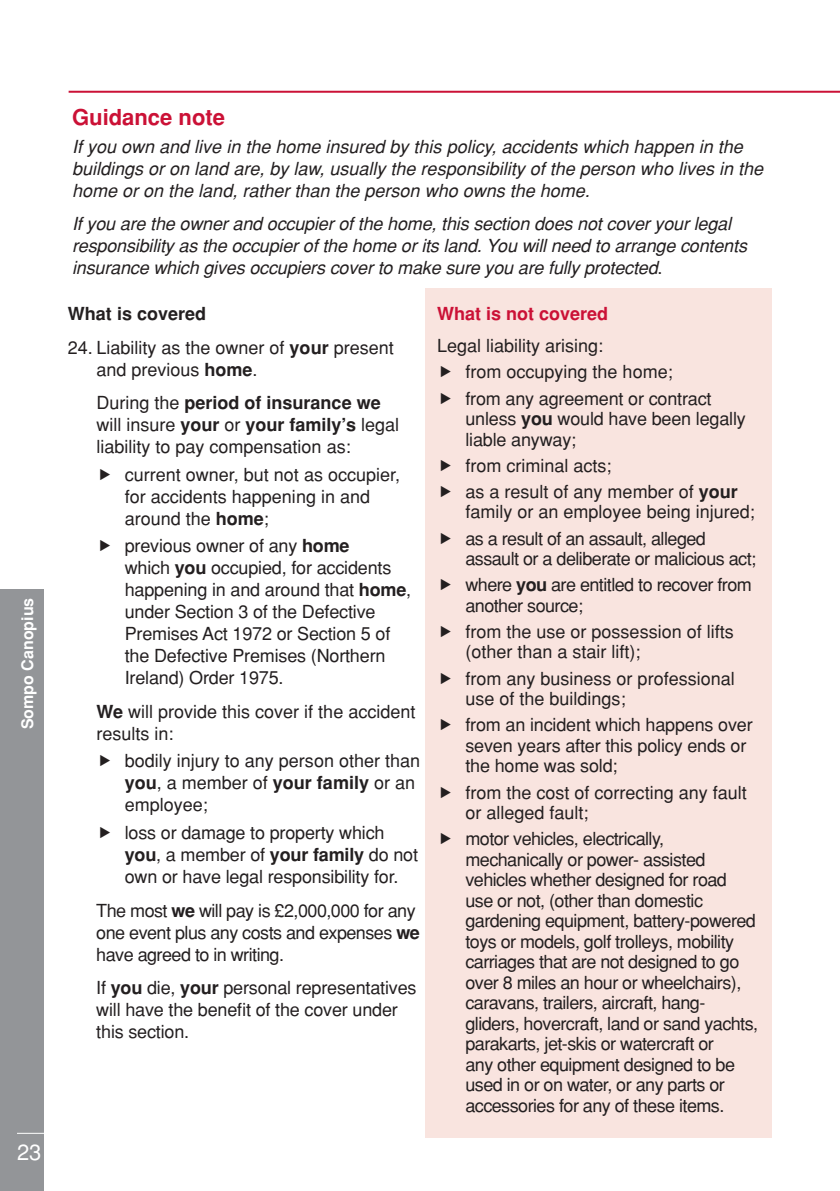
<style>
.page{position:relative;width:840px;height:1191px;background:#fff}
.page>*{position:absolute;margin:0;border:0;box-sizing:border-box;transform-origin:0 0}
.t1{font:700 22px "Helvetica";color:#cb1136}
.t2{font:22px "Helvetica";color:#fff}
.t3{font:18px/22px "Helvetica";letter-spacing:-.01em;color:#231f20}
.t4{font:18px/20.6px "Helvetica";letter-spacing:-.03em;color:#231f20}
.t5{font:italic 18px/22px "Helvetica";letter-spacing:-.01em;color:#231f20}
.t6{font:700 18px "Helvetica";color:#cb1136}
.t7{font:700 18px "Helvetica";color:#231f20}
.t8{font:700 16px "Helvetica";color:#fff}
.s1{font-style:normal}
.s2{font-weight:700}
</style>
<div class="page">
<div style="left:0;top:589px;width:44px;height:602px;background:#939598"></div>
<div style="left:425px;top:288px;width:346px;height:849px;background:#f9e4df"></div>
<svg style="left:17px;top:1132px;width:27px;height:1px"></svg>
<hr style="left:69px;top:91px;width:770px;height:2px;background:#cb1136">
<p class="t8" style="left:18px;top:729px;width:133px;rotate:-90deg">Sompo Canopius</p>
<p class="t2" style="left:17px;top:1139px;width:26px">23</p>
<p class="t1" style="left:72px;top:104px;width:154px">Guidance note</p>
<p class="t5" style="left:72px;top:135px;width:692px">If you own and live in the home insured by this policy, accidents which happen in the buildings or on land are, by law, usually the responsibility of the person who lives in the home or on the land, rather than the person who owns the home.</p>
<p class="t5" style="left:72px;top:212px;width:676px">If you are the owner and occupier of the home, this section does not cover your legal responsibility as the occupier of the home or its land. You will need to arrange contents insurance which gives occupiers cover to make sure you are fully protected<span class="s1">.</span></p>
<p class="t7" style="left:68px;top:303px;width:140px">What is covered</p>
<p class="t3" style="left:96px;top:336px;width:299px;text-indent:-28px">24. Liability as the owner of <span class="s2">your</span> present and previous <span class="s2">home</span>.</p>
<p class="t3" style="left:96px;top:391px;width:304px">During the <span class="s2">period of insurance we </span>will insure <span class="s2">your</span> or <span class="s2">your family’s</span> legal liability to pay compensation as:</p>
<p class="t3" style="left:125px;top:463px;width:277px">current owner, but not as occupier, for accidents happening in and around the <span class="s2">home</span>;</p>
<p class="t3" style="left:125px;top:535px;width:288px">previous owner of any <span class="s2">home<br></span>which <span class="s2">you</span> occupied, for accidents happening in and around that <span class="s2">home</span>, under Section 3 of the Defective<br>Premises Act 1972 or Section 5 of the Defective Premises (Northern<br>Ireland) Order 1975.</p>
<p class="t3" style="left:96px;top:700px;width:320px"><span class="s2">We</span> will provide this cover if the accident results in:</p>
<p class="t3" style="left:125px;top:750px;width:297px">bodily injury to any person other than <span class="s2">you</span>, a member of <span class="s2">your family</span> or an employee;</p>
<p class="t3" style="left:125px;top:821px;width:295px">loss or damage to property which <span class="s2">you</span>, a member of <span class="s2">your family</span> do not own or have legal responsibility for.</p>
<p class="t4" style="left:96px;top:899px;width:325px;line-height:22px">The most <span class="s2">we</span> will pay is £2,000,000 for any one event plus any costs and expenses <span class="s2">we </span>have agreed to in writing.</p>
<p class="t3" style="left:96px;top:976px;width:321px">If <span class="s2">you</span> die, <span class="s2">your</span> personal representatives will have the benefit of the cover under this section.</p>
<p class="t6" style="left:437px;top:303px;width:173px">What is not covered</p>
<p class="t3" style="left:465px;top:332px;width:247px;line-height:26.2px;text-indent:-28px">Legal liability arising:<br>from occupying the home; from any agreement or contract</p>
<p class="t3" style="left:465px;top:408px;width:282px;line-height:20.6px">unless <span class="s2">you</span> would have been legally liable anyway;</p>
<p class="t3" style="left:465px;top:452px;width:274px;line-height:26.2px">from criminal acts;<br>as a result of any member of <span class="s2">your</span></p>
<p class="t3" style="left:465px;top:499px;width:291px;line-height:26.2px">family or an employee being injured; as a result of an assault, alleged</p>
<p class="t4" style="left:465px;top:545px;width:292px;line-height:26.2px">assault or a deliberate or malicious act; where <span class="s2">you</span> are entitled to recover from</p>
<p class="t3" style="left:465px;top:592px;width:270px;line-height:26.2px">another source;<br>from the use or possession of lifts</p>
<p class="t3" style="left:465px;top:639px;width:271px;line-height:26.2px">(other than a stair lift);<br>from any business or professional</p>
<p class="t3" style="left:465px;top:685px;width:289px;line-height:26.2px">use of the buildings;<br>from an incident which happens over</p>
<p class="t3" style="left:465px;top:735px;width:282px;line-height:20.6px">seven years after this policy ends or the home was sold;</p>
<p class="t3" style="left:465px;top:781px;width:283px;line-height:20.6px">from the cost of correcting any fault or alleged fault;</p>
<p class="t4" style="left:465px;top:828px;width:294px">motor vehicles, electrically, mechanically or power- assisted vehicles whether designed for road use or not, (other than domestic gardening equipment, battery-powered toys or models, golf trolleys, mobility carriages that are not designed to go over 8 miles an hour or wheelchairs), caravans, trailers, aircraft, hang&shy;gliders, hovercraft, land or sand yachts, parakarts, jet-skis or watercraft or<br>any other equipment designed to be used in or on water, or any parts or accessories for any of these items.</p>
</div>
